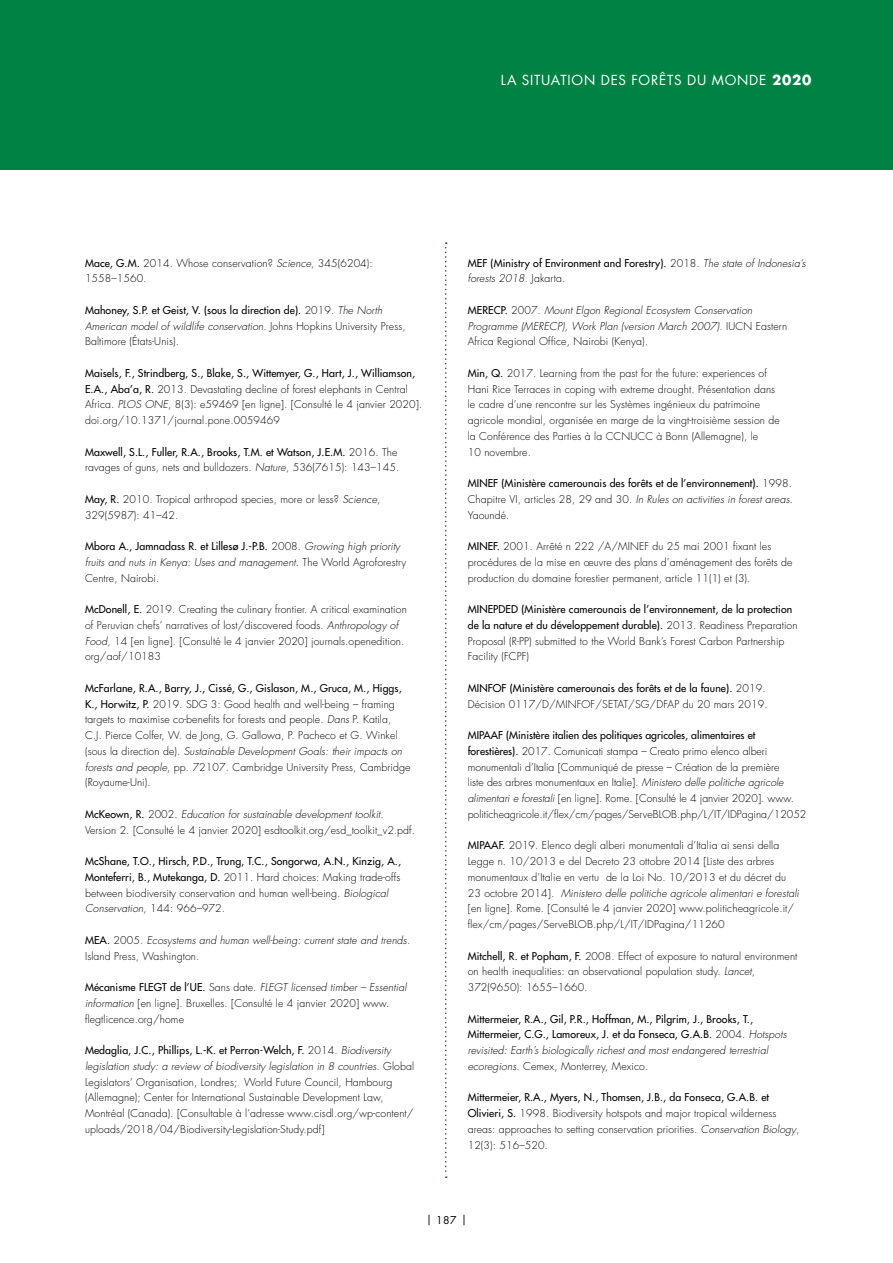
<style>
.page{position:relative;width:893px;height:1263px;background:#fff}
.page>*{position:absolute;margin:0;border:0;box-sizing:border-box;transform-origin:0 0}
.t1{font:13.5px "Futura Std";letter-spacing:.055em;color:#fff}
.t2{font:300 10.5px/15.8px "Futura Std";letter-spacing:.01em;color:#000}
.t3{font:500 10.5px/15.8px "Futura Std";letter-spacing:.01em;color:#000}
.t4{font:italic 300 10.5px/15.8px "Futura Std";letter-spacing:.01em;color:#000}
.t5{font:10.5px "Futura Std";color:#000}
.s1{font-weight:700}
.s2{font-weight:500}
.s3{font-style:italic}
.s4{font-weight:500;font-style:normal}
.s5{font-style:normal}
.s6{font-weight:300}
.s7{font-weight:300;font-style:italic}
</style>
<div class="page">
<div style="left:0;top:0;width:893px;height:170px;background:#008244"></div>
<svg style="left:445px;top:242px;width:2px;height:936px"></svg>
<p class="t1" style="left:501px;top:71px;width:312px">LA SITUATION DES FORÊTS DU MONDE <span class="s1">2020</span></p>
<p class="t2" style="left:85px;top:255px;width:289px"><span class="s2">Mace, G.M.</span> 2014. Whose conservation? <span class="s3">Science</span>, 345(6204):<br>1558–1560.</p>
<p class="t2" style="left:85px;top:302px;width:322px"><span class="s2">Mahoney, S.P. et Geist, V. (sous la direction de).</span> 2019. <span class="s3">The North<br>American model of wildlife conservation</span>. Johns Hopkins University Press,<br>Baltimore (États-Unis).</p>
<p class="t2" style="left:85px;top:365px;width:339px"><span class="s2">Maisels, F., Strindberg, S., Blake, S., Wittemyer, G., Hart, J., Williamson, E.A., Aba’a, R.</span> 2013. Devastating decline of forest elephants in Central Africa. <span class="s3">PLOS ONE</span>, 8(3): e59469 [en ligne]. [Consulté le 4 janvier 2020]. doi.org/10.1371/journal.pone.0059469</p>
<p class="t2" style="left:85px;top:444px;width:316px"><span class="s2">Maxwell, S.L., Fuller, R.A., Brooks, T.M. et Watson, J.E.M.</span> 2016. The ravages of guns, nets and bulldozers. <span class="s3">Nature</span>, 536(7615): 143–145.</p>
<p class="t2" style="left:85px;top:491px;width:297px"><span class="s2">May, R.</span> 2010. Tropical arthropod species, more or less? <span class="s3">Science</span>,<br>329(5987): 41–42.</p>
<p class="t4" style="left:85px;top:539px;width:323px"><span class="s4">Mbora A., Jamnadass R. et Lillesø J.-P.B.</span> <span class="s5">2008.</span> Growing high priority fruits and nuts in Kenya: Uses and management<span class="s5">. The World Agroforestry<br>Centre, Nairobi.</span></p>
<p class="t2" style="left:85px;top:602px;width:323px"><span class="s2">McDonell, E.</span> 2019. Creating the culinary frontier. A critical examination of Peruvian chefs’ narratives of lost/discovered foods. <span class="s3">Anthropology of Food</span>, 14 [en ligne]. [Consulté le 4 janvier 2020] journals.openedition. org/aof/10183</p>
<p class="t2" style="left:85px;top:680px;width:327px"><span class="s2">McFarlane, R.A., Barry, J., Cissé, G., Gislason, M., Gruca, M., Higgs, K., Horwitz, P.</span> 2019. SDG 3: Good health and well-being – framing targets to maximise co-benefits for forests and people. <span class="s3">Dans</span> P. Katila, C.J. Pierce Colfer, W. de Jong, G. Gallowa, P. Pacheco et G. Winkel (sous la direction de). <span class="s3">Sustainable Development Goals: their impacts on forests and people</span>, pp. 72107. Cambridge University Press, Cambridge (Royaume-Uni).</p>
<p class="t2" style="left:85px;top:806px;width:332px"><span class="s2">McKeown, R.</span> 2002. <span class="s3">Education for sustainable development toolkit</span>.<br>Version 2. [Consulté le 4 janvier 2020] esdtoolkit.org/esd_toolkit_v2.pdf.</p>
<p class="t2" style="left:85px;top:854px;width:317px"><span class="s2">McShane, T.O., Hirsch, P.D., Trung, T.C., Songorwa, A.N., Kinzig, A., Monteferri, B., Mutekanga, D.</span> 2011. Hard choices: Making trade-offs between biodiversity conservation and human well-being. <span class="s3">Biological Conservation,</span> 144: 966–972.</p>
<p class="t4" style="left:85px;top:932px;width:327px"><span class="s4">MEA.</span> <span class="s5">2005.</span> Ecosystems and human well-being: current state and trends<span class="s5">.<br>Island Press, Washington.</span></p>
<p class="t2" style="left:85px;top:980px;width:323px"><span class="s2">Mécanisme FLEGT de l’UE.</span> Sans date. <span class="s3">FLEGT licensed timber – Essential information</span> [en ligne]. Bruxelles. [Consulté le 4 janvier 2020] www. flegtlicence.org/home</p>
<p class="t2" style="left:85px;top:1043px;width:331px"><span class="s2">Medaglia, J.C., Phillips, L.-K. et Perron-Welch, F.</span> 2014. <span class="s3">Biodiversity legislation study: a review of biodiversity legislation in 8 countries</span>. Global Legislators’ Organisation, Londres; World Future Council, Hambourg (Allemagne); Center for International Sustainable Development Law, Montréal (Canada). [Consultable à l’adresse www.cisdl.org/wp-content/ uploads/2018/04/Biodiversity-Legislation-Study.pdf]</p>
<p class="t3" style="left:468px;top:255px;width:340px">MEF (Ministry of Environment and Forestry). <span class="s6">2018.</span> <span class="s7">The state of Indonesia’s forests 2018</span><span class="s6">. Jakarta.</span></p>
<p class="t4" style="left:468px;top:302px;width:321px"><span class="s4">MERECP.</span> <span class="s5">2007.</span> Mount Elgon Regional Ecosystem Conservation<br>Programme (MERECP), Work Plan (version March 2007)<span class="s5">. IUCN Eastern<br>Africa Regional Office, Nairobi (Kenya).</span></p>
<p class="t2" style="left:468px;top:365px;width:314px"><span class="s2">Min, Q.</span> 2017. Learning from the past for the future: experiences of Hani Rice Terraces in coping with extreme drought. Présentation dans le cadre d’une rencontre sur les Systèmes ingénieux du patrimoine agricole mondial, organisée en marge de la vingt-troisième session de la Conférence des Parties à la CCNUCC à Bonn (Allemagne), le<br>10 novembre.</p>
<p class="t3" style="left:468px;top:475px;width:327px;text-align:justify">MINEF (Ministère camerounais des forêts et de l’environnement). <span class="s6">1998.<br>Chapitre VI, articles 28, 29 and 30.</span> <span class="s7">In Rules on activities in forest areas</span><span class="s6">.<br>Yaoundé.</span></p>
<p class="t2" style="left:468px;top:539px;width:326px"><span class="s2">MINEF.</span> 2001. Arrêté n 222 /A/MINEF du 25 mai 2001 fixant les procédures de la mise en œuvre des plans d’aménagement des forêts de production du domaine forestier permanent, article 11(1) et (3).</p>
<p class="t2" style="left:468px;top:602px;width:331px"><span class="s2">MINEPDED (Ministère camerounais de l’environnement, de la protection de la nature et du développement durable).</span> 2013. Readiness Preparation Proposal (R-PP) submitted to the World Bank’s Forest Carbon Partnership Facility (FCPF)</p>
<p class="t2" style="left:468px;top:680px;width:301px"><span class="s2">MINFOF (Ministère camerounais des forêts et de la faune).</span> 2019.<br>Décision 0117/D/MINFOF/SETAT/SG/DFAP du 20 mars 2019.</p>
<p class="t2" style="left:468px;top:728px;width:340px"><span class="s2">MIPAAF (Ministère italien des politiques agricoles, alimentaires et forestières).</span> 2017. Comunicati stampa – Creato primo elenco alberi monumentali d’Italia [Communiqué de presse – Création de la première<br>liste des arbres monumentaux en Italie]. <span class="s3">Ministero delle politiche agricole alimentari e forestali</span> [en ligne]. Rome. [Consulté le 4 janvier 2020]. www. politicheagricole.it/flex/cm/pages/ServeBLOB.php/L/IT/IDPagina/12052</p>
<p class="t2" style="left:468px;top:838px;width:333px"><span class="s2">MIPAAF.</span> 2019. Elenco degli alberi monumentali d’Italia ai sensi della Legge n. 10/2013 e del Decreto 23 ottobre 2014 [Liste des arbres monumentaux d’Italie en vertu de la Loi No. 10/2013 et du décret du 23 octobre 2014]. <span class="s3">Ministero delle politiche agricole alimentari e forestali </span>[en ligne]. Rome. [Consulté le 4 janvier 2020] www.politicheagricole.it/ flex/cm/pages/ServeBLOB.php/L/IT/IDPagina/11260</p>
<p class="t2" style="left:468px;top:948px;width:331px"><span class="s2">Mitchell, R. et Popham, F.</span> 2008. Effect of exposure to natural environment on health inequalities: an observational population study. <span class="s3">Lancet</span>,<br>372(9650): 1655–1660.</p>
<p class="t3" style="left:468px;top:1011px;width:320px">Mittermeier, R.A., Gil, P.R., Hoffman, M., Pilgrim, J., Brooks, T., Mittermeier, C.G., Lamoreux, J. et da Fonseca, G.A.B. <span class="s6">2004.</span> <span class="s7">Hotspots revisited: Earth’s biologically richest and most endangered terrestrial ecoregions</span><span class="s6">. Cemex, Monterrey, Mexico.</span></p>
<p class="t2" style="left:468px;top:1090px;width:333px"><span class="s2">Mittermeier, R.A., Myers, N., Thomsen, J.B., da Fonseca, G.A.B. et Olivieri, S.</span> 1998. Biodiversity hotspots and major tropical wilderness areas: approaches to setting conservation priorities. <span class="s3">Conservation Biology</span>, 12(3): 516–520.</p>
<p class="t5" style="left:426px;top:1214px;width:42px">| 187 |</p>
</div>
